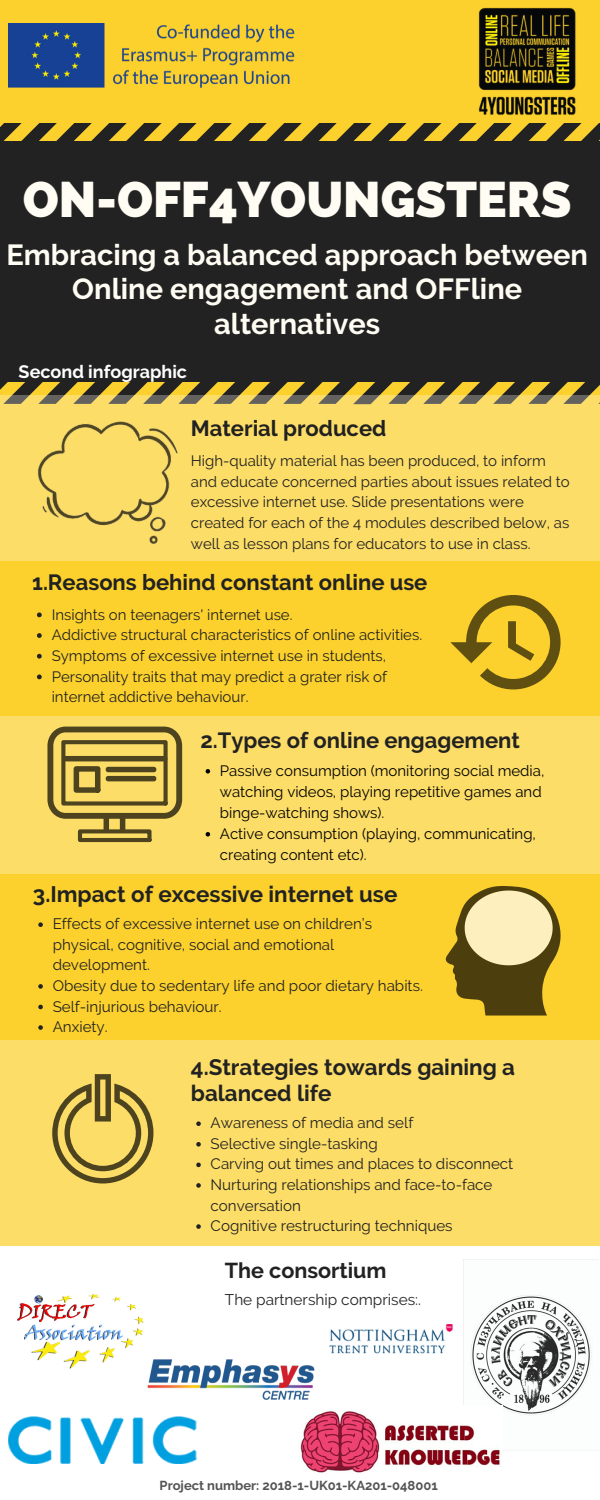
<style>
.page{position:relative;width:600px;height:1500px;background:#fcd12d}
.page>*{position:absolute;margin:0;border:0;box-sizing:border-box;transform-origin:0 0}
.t1{font:800 49.7px "Raleway";color:#fffdf3}
.t2{font:700 29px/34.6px "Raleway";color:#fffdf3;text-align:center}
.t3{font:700 22.3px/26.7px "Raleway";color:#222}
.t4{font:700 22px "Raleway";color:#222}
.t5{font:700 22px "Raleway";color:#212121}
.t6{font:700 21.5px "Raleway";color:#222}
.t7{font:700 18px "Raleway";color:#fff}
.t8{font:15.4px "Raleway";color:#222}
.t9{font:15.2px/20.6px "Raleway";color:#222}
.t10{font:15px/20.6px "Raleway";color:#212121}
.t11{font:15px/20.7px "Raleway";color:#222}
.t12{font:15px/21px "Raleway";color:#000}
.t13{font:700 13px "Raleway";color:#545454}
</style>
<div class="page">
<svg style="left:0;top:123px;width:600px;height:272px"></svg>
<div style="left:0;top:142px;width:600px;height:240px;background:#222"></div>
<div style="left:0;top:1246px;width:600px;height:254px;background:#fff"></div>
<div style="left:0;top:395px;width:600px;height:166px;background:#fcdd67"></div>
<div style="left:0;top:716px;width:600px;height:158px;background:#fcdd67"></div>
<img style="left:9px;top:23px;width:286px;height:65px">
<img style="left:456px;top:7px;width:143px;height:134px">
<img style="left:17px;top:1294px;width:127px;height:75px">
<img style="left:9px;top:1416px;width:187px;height:48px">
<img style="left:329px;top:1294px;width:135px;height:91px">
<img style="left:134px;top:1347px;width:181px;height:53px">
<img style="left:471px;top:1295px;width:121px;height:120px">
<img style="left:300px;top:1405px;width:203px;height:68px">
<div style="left:0;top:1040px;width:600px;height:206px;background:#fcdd67"></div>
<img style="left:37px;top:421px;width:141px;height:123px">
<svg style="left:47px;top:727px;width:135px;height:115px"></svg>
<svg style="left:52px;top:1074px;width:101px;height:110px"></svg>
<svg style="left:445px;top:886px;width:116px;height:130px"></svg>
<svg style="left:450px;top:595px;width:111px;height:94px"></svg>
<svg style="left:37px;top:612px;width:5px;height:5px"></svg>
<svg style="left:37px;top:633px;width:5px;height:5px"></svg>
<svg style="left:37px;top:654px;width:5px;height:5px"></svg>
<svg style="left:37px;top:675px;width:5px;height:4px"></svg>
<svg style="left:38px;top:922px;width:5px;height:5px"></svg>
<svg style="left:38px;top:984px;width:5px;height:5px"></svg>
<svg style="left:38px;top:1005px;width:5px;height:4px"></svg>
<svg style="left:38px;top:1025px;width:5px;height:5px"></svg>
<svg style="left:206px;top:769px;width:4px;height:5px"></svg>
<svg style="left:206px;top:832px;width:4px;height:5px"></svg>
<svg style="left:196px;top:1121px;width:5px;height:5px"></svg>
<svg style="left:196px;top:1142px;width:5px;height:5px"></svg>
<svg style="left:196px;top:1163px;width:5px;height:4px"></svg>
<svg style="left:196px;top:1183px;width:5px;height:5px"></svg>
<svg style="left:196px;top:1224px;width:5px;height:5px"></svg>
<h1 class="t1" style="left:23px;top:170px;width:550px">ON-OFF4YOUNGSTERS</h1>
<h2 class="t2" style="left:6px;top:237px;width:583px">Embracing a balanced approach between<br>Online engagement and OFFline alternatives</h2>
<p class="t7" style="left:19px;top:361px;width:170px">Second infographic</p>
<h3 class="t5" style="left:191px;top:415px;width:197px">Material produced</h3>
<p class="t10" style="left:191px;top:451px;width:380px">High-quality material has been produced, to inform and educate concerned parties about issues related to excessive internet use. Slide presentations were created for each of the 4 modules described below, as well as lesson plans for educators to use in class.</p>
<h3 class="t4" style="left:32px;top:570px;width:397px">1.Reasons behind constant online use</h3>
<p class="t11" style="left:52px;top:604px;width:372px">Insights on teenagers' internet use.<br>Addictive structural characteristics of online activities.<br>Symptoms of excessive internet use in students, Personality traits that may predict a grater risk of internet addictive behaviour.</p>
<h3 class="t4" style="left:200px;top:727px;width:321px">2.Types of online engagement</h3>
<p class="t12" style="left:220px;top:760px;width:326px">Passive consumption (monitoring social media, watching videos, playing repetitive games and binge-watching shows).<br>Active consumption (playing, communicating, creating content etc).</p>
<h3 class="t3" style="left:33px;top:881px;width:366px">3.Impact of excessive internet use</h3>
<p class="t9" style="left:53px;top:914px;width:372px">Effects of excessive internet use on children’s physical, cognitive, social and emotional development.<br>Obesity due to sedentary life and poor dietary habits.<br>Self-injurious behaviour.<br>Anxiety.</p>
<h3 class="t3" style="left:191px;top:1054px;width:326px">4.Strategies towards gaining a balanced life</h3>
<p class="t9" style="left:211px;top:1113px;width:304px">Awareness of media and self<br>Selective single-tasking<br>Carving out times and places to disconnect<br>Nurturing relationships and face-to-face conversation<br>Cognitive restructuring techniques</p>
<h3 class="t6" style="left:225px;top:1258px;width:163px">The consortium</h3>
<p class="t8" style="left:225px;top:1290px;width:198px">The partnership comprises:.</p>
<p class="t13" style="left:160px;top:1477px;width:280px">Project number: 2018-1-UK01-KA201-048001</p>
</div>
